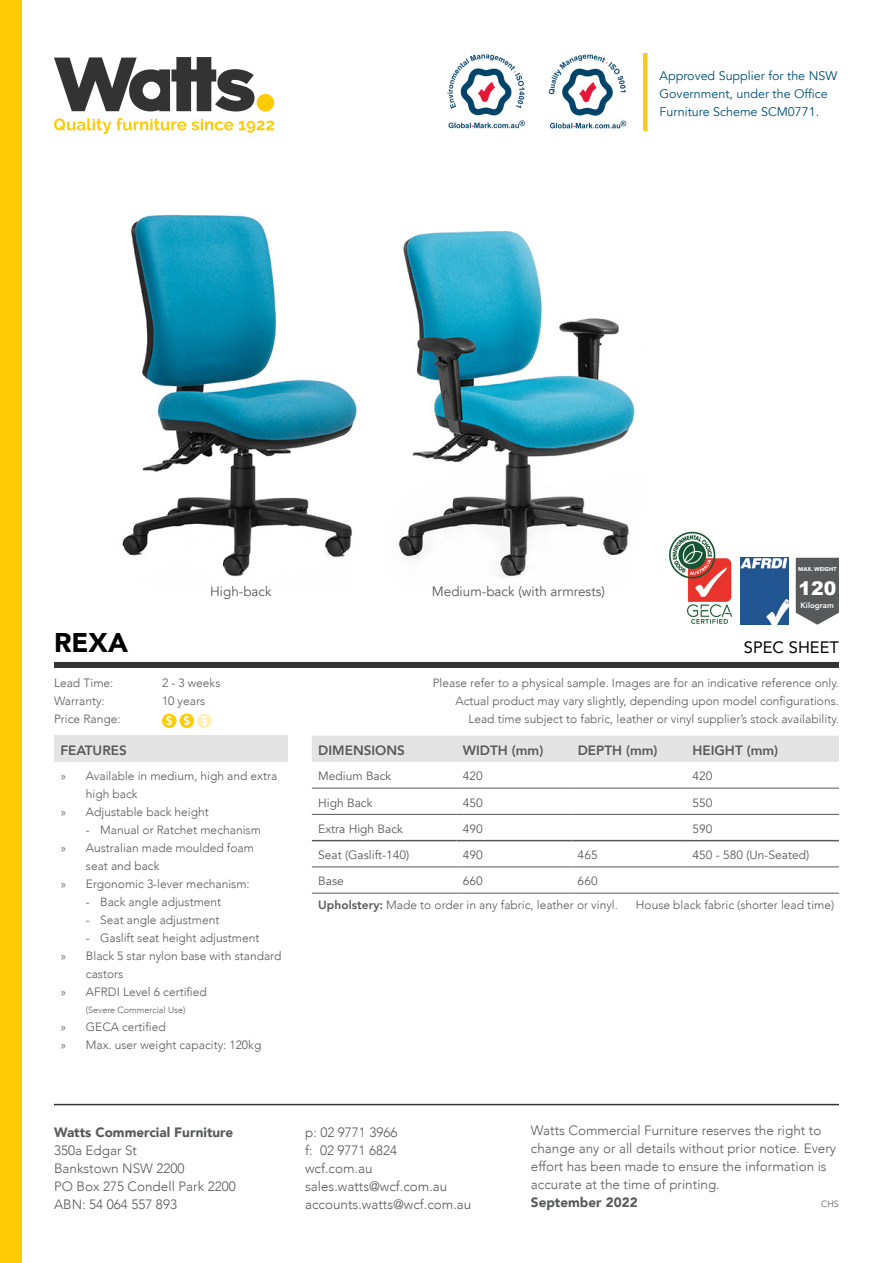
<style>
.page{position:relative;width:893px;height:1263px;background:#fff}
.page>*{position:absolute;margin:0;border:0;box-sizing:border-box;transform-origin:0 0}
.t1{font:900 27px "Avenir";color:#000}
.t2{font:900 18.9px "Arial";color:#fff}
.t3{font:16.5px "Avenir";color:#000}
.t4{font:300 13.5px/18px "Avenir";color:#58595b}
.t5{font:800 13.5px "Avenir";color:#58595b}
.t6{font:900 13.5px "Avenir";color:#58595b}
.t7{font:13.5px "Avenir";color:#58595b}
.t8{font:12.45px/18px "Avenir";color:#004f75}
.t9{font:300 12px/18px "Avenir";color:#58595b}
.t10{font:12px "Avenir";color:#58595b}
.t11{font:300 9px "Avenir";color:#58595b}
.t12{font:800 7.8px "Avenir";color:#fff}
.t13{font:700 5.55px "Avenir Next LT Pro";color:#fff}
.s1{font-weight:400}
.s2{font-weight:800}
</style>
<div class="page">
<div style="left:54px;top:736px;width:234px;height:26px;background:#e4e4e4"></div>
<div style="left:312px;top:736px;width:527px;height:26px;background:#e4e4e4"></div>
<hr style="left:312px;top:788px;width:144px;height:1px;background:#58595b">
<hr style="left:456px;top:788px;width:115px;height:1px;background:#58595b">
<hr style="left:571px;top:788px;width:115px;height:1px;background:#58595b">
<hr style="left:686px;top:788px;width:153px;height:1px;background:#58595b">
<hr style="left:312px;top:814px;width:144px;height:1px;background:#58595b">
<hr style="left:456px;top:814px;width:115px;height:1px;background:#58595b">
<hr style="left:571px;top:814px;width:115px;height:1px;background:#58595b">
<hr style="left:686px;top:814px;width:153px;height:1px;background:#58595b">
<hr style="left:312px;top:866px;width:144px;height:1px;background:#58595b">
<hr style="left:456px;top:866px;width:115px;height:1px;background:#58595b">
<hr style="left:571px;top:866px;width:115px;height:1px;background:#58595b">
<hr style="left:686px;top:866px;width:153px;height:1px;background:#58595b">
<hr style="left:312px;top:893px;width:144px;height:1px;background:#58595b">
<hr style="left:456px;top:893px;width:115px;height:1px;background:#58595b">
<hr style="left:571px;top:893px;width:115px;height:1px;background:#58595b">
<hr style="left:686px;top:893px;width:153px;height:1px;background:#58595b">
<hr style="left:312px;top:840px;width:144px;height:1px;background:#58595b">
<hr style="left:456px;top:840px;width:115px;height:1px;background:#58595b">
<hr style="left:571px;top:840px;width:115px;height:1px;background:#58595b">
<hr style="left:686px;top:840px;width:153px;height:1px;background:#58595b">
<div style="left:54px;top:662px;width:785px;height:6px;background:#333334"></div>
<div style="left:0;top:0;width:21px;height:1263px;background:#ffcb05"></div>
<hr style="left:54px;top:1104px;width:785px;height:1px;background:#333334">
<svg style="left:54px;top:118px;width:220px;height:16px"></svg>
<div style="left:257px;top:94px;width:17px;height:17px;background:#ffcb05;border-radius:50%"></div>
<svg style="left:54px;top:57px;width:200px;height:54px"></svg>
<img style="left:447px;top:54px;width:79px;height:75px">
<img style="left:548px;top:54px;width:79px;height:75px">
<hr style="left:643px;top:53px;width:4px;height:78px;background:#ffc917">
<svg style="left:162px;top:714px;width:14px;height:14px"></svg>
<div style="left:162px;top:713px;width:14px;height:15px;background:#ffcb05;border-radius:50%"></div>
<svg style="left:166px;top:715px;width:6px;height:11px"></svg>
<svg style="left:180px;top:714px;width:14px;height:14px"></svg>
<div style="left:180px;top:713px;width:14px;height:15px;background:#ffcb05;border-radius:50%"></div>
<svg style="left:184px;top:715px;width:6px;height:11px"></svg>
<svg style="left:197px;top:713px;width:15px;height:15px"></svg>
<svg style="left:201px;top:715px;width:6px;height:11px"></svg>
<img style="left:122px;top:214px;width:513px;height:364px">
<svg style="left:796px;top:558px;width:43px;height:67px;background:#67686a"></svg>
<img style="left:741px;top:558px;width:47px;height:67px">
<img style="left:668px;top:531px;width:65px;height:93px">
<p class="t8" style="left:659px;top:67px;width:179px">Approved Supplier for the NSW<br>Government, under the Office<br>Furniture Scheme SCM0771.</p>
<p class="t7" style="left:210px;top:584px;width:63px">High-back</p>
<p class="t7" style="left:432px;top:584px;width:175px">Medium-back (with armrests)</p>
<p class="t13" style="left:798px;top:565px;width:40px">MAX. WEIGHT</p>
<p class="t12" style="left:801px;top:599px;width:35px">Kilogram</p>
<h2 class="t2" style="left:798px;top:574px;width:39px">120</h2>
<h1 class="t1" style="left:54px;top:619px;width:76px">REXA</h1>
<h3 class="t3" style="left:744px;top:634px;width:97px">SPEC SHEET</h3>
<p class="t9" style="left:54px;top:674px;width:61px">Lead Time:</p>
<p class="t9" style="left:162px;top:674px;width:60px">2 - 3 weeks</p>
<p class="t9" style="left:54px;top:692px;width:52px">Warranty:</p>
<p class="t9" style="left:162px;top:692px;width:45px">10 years</p>
<p class="t9" style="left:54px;top:710px;width:68px">Price Range:</p>
<p class="t5" style="left:60px;top:740px;width:68px">FEATURES</p>
<p class="t9" style="left:60px;top:767px;width:218px">» Available in medium, high and extra</p>
<p class="t9" style="left:86px;top:785px;width:53px">high back</p>
<p class="t9" style="left:60px;top:803px;width:150px">» Adjustable back height</p>
<p class="t9" style="left:86px;top:821px;width:176px">- Manual or Ratchet mechanism</p>
<p class="t9" style="left:60px;top:839px;width:195px">» Australian made moulded foam</p>
<p class="t9" style="left:86px;top:857px;width:75px">seat and back</p>
<p class="t9" style="left:60px;top:875px;width:191px">» Ergonomic 3-lever mechanism:</p>
<p class="t9" style="left:86px;top:893px;width:137px">- Back angle adjustment</p>
<p class="t9" style="left:86px;top:911px;width:135px">- Seat angle adjustment</p>
<p class="t9" style="left:86px;top:929px;width:175px">- Gaslift seat height adjustment</p>
<p class="t9" style="left:60px;top:947px;width:222px">» Black 5 star nylon base with standard</p>
<p class="t9" style="left:86px;top:965px;width:39px">castors</p>
<p class="t9" style="left:60px;top:983px;width:148px">» AFRDI Level 6 certified</p>
<p class="t11" style="left:86px;top:1004px;width:101px">(Severe Commercial Use)</p>
<p class="t9" style="left:60px;top:1018px;width:202px">» GECA certified<br>» Max. user weight capacity: 120kg</p>
<p class="t9" style="left:433px;top:674px;width:408px;text-align:right">Please refer to a physical sample. Images are for an indicative reference only.<br>Actual product may vary slightly, depending upon model configurations.<br>Lead time subject to fabric, leather or vinyl supplier’s stock availability.</p>
<p class="t5" style="left:318px;top:740px;width:88px">DIMENSIONS</p>
<p class="t5" style="left:463px;top:740px;width:82px">WIDTH (mm)</p>
<p class="t5" style="left:578px;top:740px;width:81px">DEPTH (mm)</p>
<p class="t5" style="left:692px;top:740px;width:87px">HEIGHT (mm)</p>
<p class="t10" style="left:318px;top:769px;width:75px">Medium Back</p>
<p class="t10" style="left:463px;top:769px;width:22px">420</p>
<p class="t10" style="left:692px;top:769px;width:22px">420</p>
<p class="t10" style="left:318px;top:795px;width:56px">High Back</p>
<p class="t10" style="left:463px;top:795px;width:22px">450</p>
<p class="t10" style="left:692px;top:795px;width:22px">550</p>
<p class="t10" style="left:318px;top:821px;width:86px">Extra High Back</p>
<p class="t10" style="left:463px;top:821px;width:22px">490</p>
<p class="t10" style="left:692px;top:821px;width:22px">590</p>
<p class="t10" style="left:318px;top:848px;width:93px">Seat (Gaslift-140)</p>
<p class="t10" style="left:463px;top:848px;width:22px">490</p>
<p class="t10" style="left:578px;top:848px;width:22px">465</p>
<p class="t10" style="left:692px;top:848px;width:118px">450 - 580 (Un-Seated)</p>
<p class="t10" style="left:318px;top:874px;width:27px">Base</p>
<p class="t10" style="left:463px;top:874px;width:22px">660</p>
<p class="t9" style="left:318px;top:869px;width:301px;line-height:23.2px;text-indent:259px"><span class="s1">660<br></span><span class="s2">Upholstery:</span> Made to order in any fabric, leather or vinyl.</p>
<p class="t9" style="left:636px;top:895px;width:200px">House black fabric (shorter lead time)</p>
<p class="t6" style="left:54px;top:1121px;width:181px">Watts Commercial Furniture</p>
<p class="t4" style="left:54px;top:1141px;width:183px">350a Edgar St<br>Bankstown NSW 2200<br>PO Box 275 Condell Park 2200<br>ABN: 54 064 557 893</p>
<p class="t4" style="left:305px;top:1123px;width:168px">p: 02 9771 3966<br>f: 02 9771 6824<br>wcf.com.au sales.watts@wcf.com.au accounts.watts@wcf.com.au</p>
<p class="t4" style="left:531px;top:1121px;width:307px">Watts Commercial Furniture reserves the right to change any or all details without prior notice. Every effort has been made to ensure the information is accurate at the time of printing.</p>
<p class="t6" style="left:531px;top:1191px;width:108px">September 2022</p>
<p class="t11" style="left:821px;top:1199px;width:19px">CHS</p>
</div>
